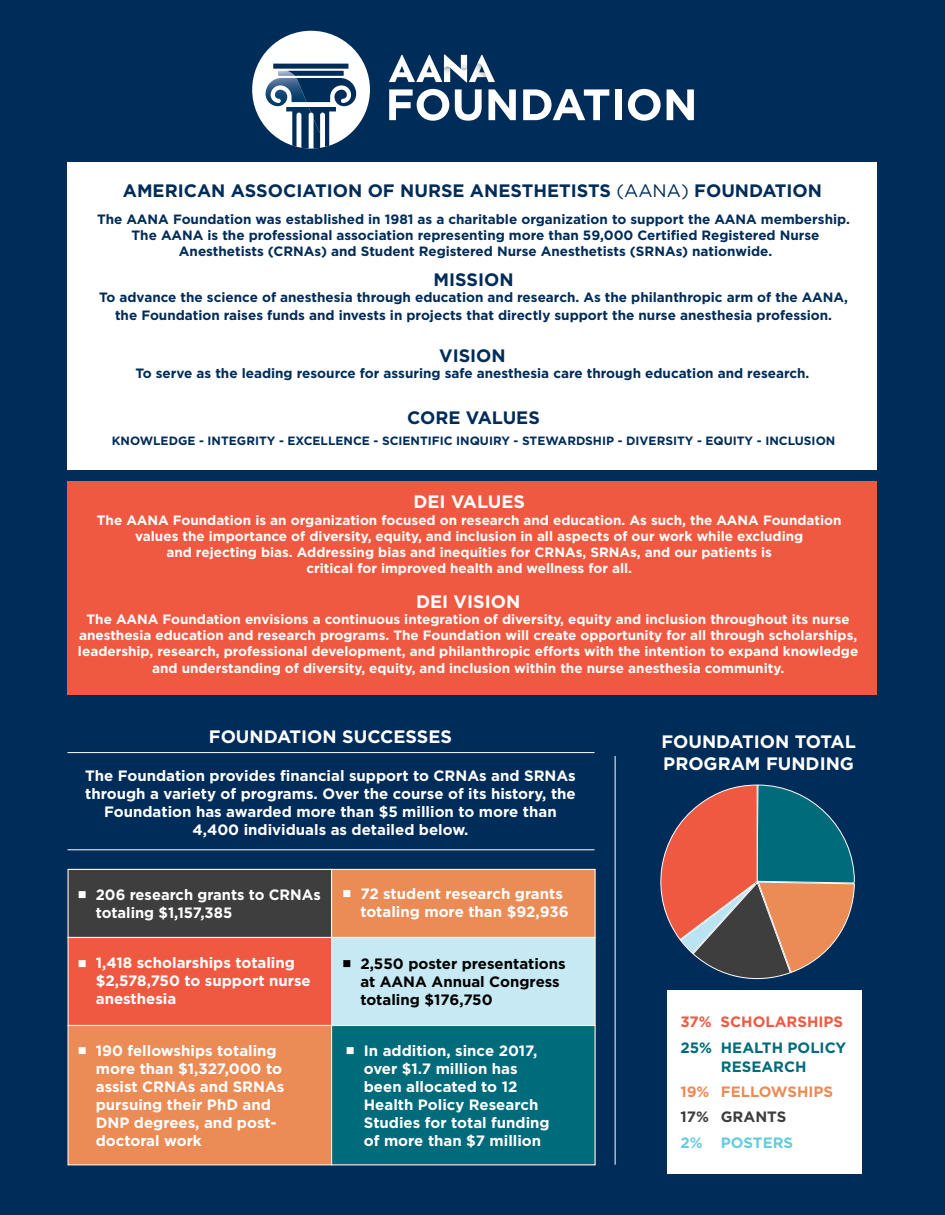
<style>
.page{position:relative;width:945px;height:1215px;background:#002c59}
.page>*{position:absolute;margin:0;border:0;box-sizing:border-box;transform-origin:0 0}
.t1{font:700 18px "Gotham";color:#002c59}
.t2{font:700 18px/21.6px "Gotham";color:#fff}
.t3{font:700 15px/18px "Gotham";color:#fff}
.t4{font:700 15px/18px "Gotham";color:#000}
.t5{font:700 15px/18.8px "Gotham";color:#006b7b;text-align:center}
.t6{font:700 15px "Gotham";color:#f05941}
.t7{font:700 15px "Gotham";color:#eb8b56}
.t8{font:700 15px "Gotham";color:#3e3e3f}
.t9{font:700 15px "Gotham";color:#67cbe0}
.t10{font:700 13.5px/16.2px "Gotham";color:#fff;text-align:center}
.t11{font:700 13.5px/16.2px "Gotham";color:#002c59;text-align:center}
.t12{font:700 12px "Gotham";color:#002c59}
.s1{font-weight:400}
</style>
<div class="page">
<div style="left:68px;top:162px;width:810px;height:308px;background:#fff"></div>
<svg style="left:660px;top:784px;width:195px;height:196px"></svg>
<div style="left:667px;top:990px;width:194px;height:183px;background:#fff"></div>
<hr style="left:68px;top:849px;width:527px;height:1px;background:#fff">
<hr style="left:615px;top:756px;width:1px;height:409px;background:#fff">
<hr style="left:68px;top:752px;width:527px;height:1px;background:#fff">
<div style="left:68px;top:869px;width:264px;height:69px;background:#3e3e3f;border:1px solid #fef6e5"></div>
<div style="left:68px;top:937px;width:264px;height:89px;background:#f05941;border:1px solid #fef6e5"></div>
<div style="left:68px;top:1025px;width:264px;height:140px;background:#eb8b56;border:1px solid #fef6e5"></div>
<div style="left:331px;top:869px;width:265px;height:69px;background:#eb8b56;border:1px solid #fef6e5"></div>
<div style="left:331px;top:937px;width:265px;height:89px;background:#c7e9f4;border:1px solid #fef6e5"></div>
<div style="left:331px;top:1025px;width:265px;height:140px;background:#006b7b;border:1px solid #fef6e5"></div>
<div style="left:68px;top:481px;width:810px;height:214px;background:#f05941"></div>
<svg style="left:389px;top:89px;width:60px;height:32px"></svg>
<svg style="left:455px;top:89px;width:27px;height:32px"></svg>
<svg style="left:489px;top:89px;width:27px;height:31px"></svg>
<svg style="left:523px;top:89px;width:86px;height:31px"></svg>
<div style="left:615px;top:89px;width:7px;height:31px;background:#fff"></div>
<svg style="left:628px;top:89px;width:33px;height:32px"></svg>
<svg style="left:667px;top:89px;width:27px;height:31px"></svg>
<svg style="left:389px;top:54px;width:106px;height:28px"></svg>
<div style="left:252px;top:31px;width:118px;height:118px;background:#fff;border-radius:50%"></div>
<svg style="left:266px;top:64px;width:90px;height:84px"></svg>
<h1 class="t1" style="left:123px;top:179px;width:701px">AMERICAN ASSOCIATION OF NURSE ANESTHETISTS <span class="s1">(AANA)</span> FOUNDATION</h1>
<p class="t11" style="left:97px;top:211px;width:754px">The AANA Foundation was established in 1981 as a charitable organization to support the AANA membership.<br>The AANA is the professional association representing more than 59,000 Certified Registered Nurse<br>Anesthetists (CRNAs) and Student Registered Nurse Anesthetists (SRNAs) nationwide.</p>
<h1 class="t1" style="left:434px;top:268px;width:82px">MISSION</h1>
<p class="t11" style="left:99px;top:288px;width:750px;line-height:18px">To advance the science of anesthesia through education and research. As the philanthropic arm of the AANA, the Foundation raises funds and invests in projects that directly support the nurse anesthesia profession.</p>
<h1 class="t1" style="left:439px;top:344px;width:68px">VISION</h1>
<p class="t11" style="left:135px;top:365px;width:676px">To serve as the leading resource for assuring safe anesthesia care through education and research.</p>
<h1 class="t1" style="left:407px;top:406px;width:134px">CORE VALUES</h1>
<p class="t12" style="left:112px;top:432px;width:725px">KNOWLEDGE - INTEGRITY - EXCELLENCE - SCIENTIFIC INQUIRY - STEWARDSHIP - DIVERSITY - EQUITY - INCLUSION</p>
<h1 class="t2" style="left:414px;top:491px;width:113px">DEI VALUES</h1>
<p class="t10" style="left:97px;top:512px;width:746px">The AANA Foundation is an organization focused on research and education. As such, the AANA Foundation values the importance of diversity, equity, and inclusion in all aspects of our work while excluding<br>and rejecting bias. Addressing bias and inequities for CRNAs, SRNAs, and our patients is<br>critical for improved health and wellness for all.</p>
<h1 class="t2" style="left:416px;top:591px;width:106px">DEI VISION</h1>
<p class="t10" style="left:78px;top:611px;width:782px">The AANA Foundation envisions a continuous integration of diversity, equity and inclusion throughout its nurse anesthesia education and research programs. The Foundation will create opportunity for all through scholarships, leadership, research, professional development, and philanthropic efforts with the intention to expand knowledge and understanding of diversity, equity, and inclusion within the nurse anesthesia community.</p>
<h1 class="t2" style="left:209px;top:725px;width:245px">FOUNDATION SUCCESSES</h1>
<p class="t3" style="left:85px;top:767px;width:492px;text-align:center">The Foundation provides financial support to CRNAs and SRNAs through a variety of programs. Over the course of its history, the Foundation has awarded more than $5 million to more than 4,400 individuals as detailed below.</p>
<p class="t3" style="left:96px;top:886px;width:226px;text-indent:-18px">■ 206 research grants to CRNAs totaling $1,157,385</p>
<p class="t3" style="left:96px;top:954px;width:216px;text-indent:-18px">■ 1,418 scholarships totaling $2,578,750 to support nurse anesthesia</p>
<p class="t3" style="left:96px;top:1042px;width:190px;text-indent:-18px">■ 190 fellowships totaling more than $1,327,000 to assist CRNAs and SRNAs pursuing their PhD and<br>DNP degrees, and post&shy;doctoral work</p>
<p class="t3" style="left:360px;top:885px;width:210px;text-indent:-18px">■ 72 student research grants totaling more than $92,936</p>
<p class="t4" style="left:360px;top:955px;width:207px;text-indent:-18px">■ 2,550 poster presentations at AANA Annual Congress totaling $176,750</p>
<p class="t3" style="left:364px;top:1042px;width:187px;text-indent:-18px">■ In addition, since 2017, over $1.7 million has been allocated to 12<br>Health Policy Research<br>Studies for total funding of more than $7 million</p>
<h1 class="t2" style="left:661px;top:731px;width:196px">FOUNDATION TOTAL<br>PROGRAM FUNDING</h1>
<p class="t6" style="left:680px;top:1012px;width:164px">37% SCHOLARSHIPS</p>
<p class="t5" style="left:680px;top:1038px;width:167px">25% HEALTH POLICY<br>RESEARCH</p>
<p class="t7" style="left:680px;top:1082px;width:154px">19% FELLOWSHIPS</p>
<p class="t8" style="left:680px;top:1107px;width:107px">17% GRANTS</p>
<p class="t9" style="left:680px;top:1133px;width:114px">2% POSTERS</p>
</div>
